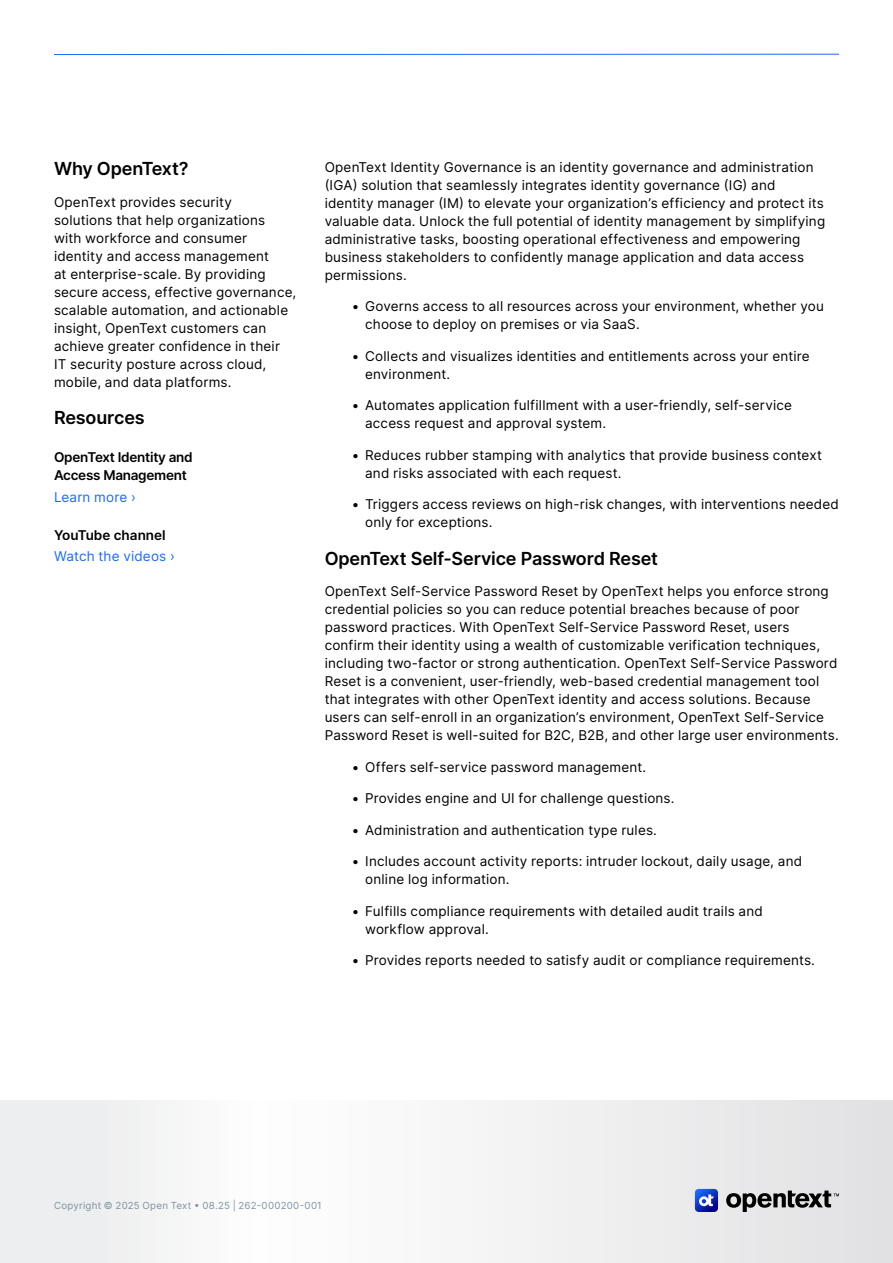
<style>
.page{position:relative;width:893px;height:1263px;background:#fff}
.page>*{position:absolute;margin:0;border:0;box-sizing:border-box;transform-origin:0 0}
.H3_Heading{font:600 18px "Inter";letter-spacing:-.01em;color:#000}
.Body{font:13.5px/18px "Inter";letter-spacing:.015em;color:#000}
.H4_Heading{font:600 13.5px/18px "Inter";letter-spacing:-.02em;color:#000}
.Sidebar_CTA{font:13.5px "Inter";letter-spacing:.01em;color:#1a6aff}
.H4_Heading-2{font:600 13.5px "Inter";color:#000}
.t1{font:9.75px "Inter";letter-spacing:.025em;color:#7e929f}
</style>
<div class="page">
<svg style="left:0;top:1101px;width:893px;height:162px"></svg>
<svg style="left:726px;top:1190px;width:113px;height:22px;background:#8c8c8d"></svg>
<svg style="left:695px;top:1189px;width:23px;height:23px"></svg>
<hr style="left:54px;top:54px;width:785px;height:1px;background:#1a6aff">
<h3 class="H3_Heading" style="left:54px;top:155px;width:136px">Why OpenText?</h3>
<p class="Body" style="left:54px;top:192px;width:244px">OpenText provides security<br>solutions that help organizations<br>with workforce and consumer identity and access management<br>at enterprise-scale. By providing secure access, effective governance, scalable automation, and actionable insight, OpenText customers can achieve greater confidence in their<br>IT security posture across cloud, mobile, and data platforms.</p>
<h3 class="H3_Heading" style="left:54px;top:404px;width:92px">Resources</h3>
<h4 class="H4_Heading" style="left:54px;top:448px;width:140px">OpenText Identity and<br>Access Management</h4>
<p class="Sidebar_CTA" style="left:54px;top:487px;width:84px">Learn more ›</p>
<h4 class="H4_Heading-2" style="left:54px;top:525px;width:113px">YouTube channel</h4>
<p class="Sidebar_CTA" style="left:54px;top:546px;width:122px">Watch the videos ›</p>
<p class="Body" style="left:325px;top:158px;width:502px">OpenText Identity Governance is an identity governance and administration (IGA) solution that seamlessly integrates identity governance (IG) and identity manager (IM) to elevate your organization’s efficiency and protect its valuable data. Unlock the full potential of identity management by simplifying administrative tasks, boosting operational effectiveness and empowering business stakeholders to confidently manage application and data access permissions.</p>
<p class="Body" style="left:365px;top:297px;width:460px;text-indent:-14px">• Governs access to all resources across your environment, whether you choose to deploy on premises or via SaaS.</p>
<p class="Body" style="left:365px;top:347px;width:446px;text-indent:-14px">• Collects and visualizes identities and entitlements across your entire environment.</p>
<p class="Body" style="left:365px;top:396px;width:428px;text-indent:-14px">• Automates application fulfillment with a user-friendly, self-service access request and approval system.</p>
<p class="Body" style="left:365px;top:446px;width:458px;text-indent:-14px">• Reduces rubber stamping with analytics that provide business context and risks associated with each request.</p>
<p class="Body" style="left:365px;top:495px;width:475px;text-indent:-14px">• Triggers access reviews on high-risk changes, with interventions needed only for exceptions.</p>
<h3 class="H3_Heading" style="left:325px;top:545px;width:335px">OpenText Self-Service Password Reset</h3>
<p class="Body" style="left:325px;top:582px;width:516px">OpenText Self-Service Password Reset by OpenText helps you enforce strong credential policies so you can reduce potential breaches because of poor password practices. With OpenText Self-Service Password Reset, users confirm their identity using a wealth of customizable verification techniques, including two-factor or strong authentication. OpenText Self-Service Password Reset is a convenient, user-friendly, web-based credential management tool that integrates with other OpenText identity and access solutions. Because users can self-enroll in an organization’s environment, OpenText Self-Service Password Reset is well-suited for B2C, B2B, and other large user environments.</p>
<p class="Body" style="left:352px;top:758px;width:296px">• Offers self-service password management.</p>
<p class="Body" style="left:352px;top:789px;width:324px">• Provides engine and UI for challenge questions.</p>
<p class="Body" style="left:352px;top:821px;width:307px">• Administration and authentication type rules.</p>
<p class="Body" style="left:365px;top:852px;width:438px;text-indent:-14px">• Includes account activity reports: intruder lockout, daily usage, and online log information.</p>
<p class="Body" style="left:365px;top:902px;width:399px;text-indent:-14px">• Fulfills compliance requirements with detailed audit trails and workflow approval.</p>
<p class="Body" style="left:352px;top:951px;width:465px">• Provides reports needed to satisfy audit or compliance requirements.</p>
<p class="t1" style="left:54px;top:1198px;width:269px">Copyright © 2025 Open Text • 08.25 | 262-000200-001</p>
</div>
